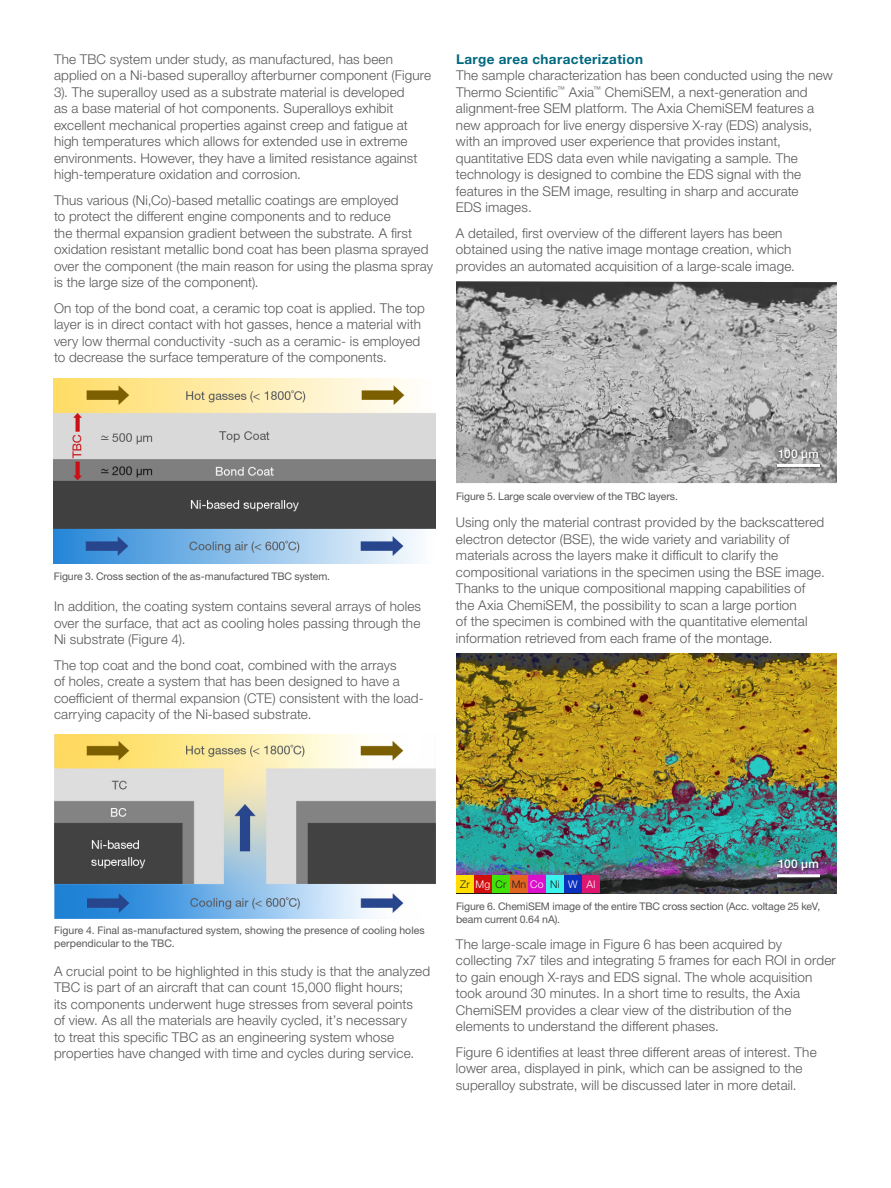
<style>
.page{position:relative;width:891px;height:1188px;background:#fff}
.page>*{position:absolute;margin:0;border:0;box-sizing:border-box;transform-origin:0 0}
.t1{font:300 13.5px/16.5px "Helvetica Neue LTW1 G";letter-spacing:.01em;color:#57585a}
.t2{font:700 13.5px "Helvetica Neue LTW1 G";letter-spacing:.03em;color:#00687f}
.t3{font:500 12px "Helvetica Neue LTW1 G";letter-spacing:.02em;color:#fff}
.t4{font:10.5px/12.6px "Helvetica Neue LTW1 G";letter-spacing:-.005em;color:#57585a}
.t5{font:300 10.5px "Helvetica Neue LTW1 G";letter-spacing:.02em;color:#231f20}
.s1{color:#fff}
</style>
<div class="page">
<img style="left:456px;top:281px;width:381px;height:202px">
<img style="left:54px;top:735px;width:381px;height:184px">
<img style="left:54px;top:379px;width:381px;height:184px">
<img style="left:456px;top:653px;width:381px;height:240px">
<div style="left:456px;top:875px;width:18px;height:18px;background:#fd0"></div>
<div style="left:564px;top:875px;width:18px;height:18px;background:#0a31bd"></div>
<div style="left:510px;top:875px;width:18px;height:18px;background:#e06521"></div>
<div style="left:546px;top:875px;width:18px;height:18px;background:#3bf2ed"></div>
<div style="left:492px;top:875px;width:18px;height:18px;background:#41e208"></div>
<div style="left:582px;top:875px;width:18px;height:18px;background:#de166f"></div>
<div style="left:528px;top:875px;width:18px;height:18px;background:#dc10cb"></div>
<div style="left:474px;top:875px;width:18px;height:18px;background:#d00e0e"></div>
<div style="left:776px;top:448px;width:47px;height:21px;background:#231f20;opacity:.75"></div>
<hr style="left:777px;top:464px;width:43px;height:3px;background:#fff">
<div style="left:776px;top:859px;width:47px;height:21px;background:#231f20;opacity:.75"></div>
<hr style="left:777px;top:874px;width:43px;height:3px;background:#fff">
<p class="t1" style="left:54px;top:51px;width:379px">The TBC system under study, as manufactured, has been applied on a Ni-based superalloy afterburner component (Figure 3). The superalloy used as a substrate material is developed<br>as a base material of hot components. Superalloys exhibit excellent mechanical properties against creep and fatigue at high temperatures which allows for extended use in extreme environments. However, they have a limited resistance against high-temperature oxidation and corrosion.</p>
<p class="t1" style="left:54px;top:192px;width:381px">Thus various (Ni,Co)-based metallic coatings are employed<br>to protect the different engine components and to reduce<br>the thermal expansion gradient between the substrate. A first oxidation resistant metallic bond coat has been plasma sprayed over the component (the main reason for using the plasma spray is the large size of the component).</p>
<p class="t1" style="left:54px;top:300px;width:372px">On top of the bond coat, a ceramic top coat is applied. The top layer is in direct contact with hot gasses, hence a material with very low thermal conductivity -such as a ceramic- is employed to decrease the surface temperature of the components.</p>
<p class="t2" style="left:456px;top:50px;width:189px">Large area characterization</p>
<p class="t1" style="left:456px;top:67px;width:378px">The sample characterization has been conducted using the new Thermo Scientific<sup>™</sup> Axia<sup>™</sup> ChemiSEM, a next-generation and alignment-free SEM platform. The Axia ChemiSEM features a new approach for live energy dispersive X-ray (EDS) analysis, with an improved user experience that provides instant, quantitative EDS data even while navigating a sample. The technology is designed to combine the EDS signal with the features in the SEM image, resulting in sharp and accurate<br>EDS images.</p>
<p class="t1" style="left:456px;top:225px;width:341px">A detailed, first overview of the different layers has been obtained using the native image montage creation, which provides an automated acquisition of a large-scale image.</p>
<p class="t4" style="left:54px;top:570px;width:278px">Figure 3. Cross section of the as-manufactured TBC system.</p>
<p class="t1" style="left:54px;top:598px;width:369px;text-align:justify">In addition, the coating system contains several arrays of holes over the surface, that act as cooling holes passing through the Ni substrate (Figure 4).</p>
<p class="t1" style="left:54px;top:656px;width:371px">The top coat and the bond coat, combined with the arrays<br>of holes, create a system that has been designed to have a coefficient of thermal expansion (CTE) consistent with the load&shy;carrying capacity of the Ni-based substrate.</p>
<p class="t4" style="left:456px;top:489px;width:223px">Figure 5. Large scale overview of the TBC layers.</p>
<p class="t3" style="left:778px;top:446px;width:42px">100 µm</p>
<p class="t1" style="left:456px;top:514px;width:370px">Using only the material contrast provided by the backscattered electron detector (BSE), the wide variety and variability of materials across the layers make it difficult to clarify the compositional variations in the specimen using the BSE image.<br>Thanks to the unique compositional mapping capabilities of the Axia ChemiSEM, the possibility to scan a large portion<br>of the specimen is combined with the quantitative elemental information retrieved from each frame of the montage.</p>
<p class="t4" style="left:54px;top:924px;width:372px">Figure 4. Final as-manufactured system, showing the presence of cooling holes perpendicular to the TBC.</p>
<p class="t1" style="left:54px;top:962px;width:378px">A crucial point to be highlighted in this study is that the analyzed TBC is part of an aircraft that can count 15,000 flight hours;<br>its components underwent huge stresses from several points<br>of view. As all the materials are heavily cycled, it’s necessary<br>to treat this specific TBC as an engineering system whose properties have changed with time and cycles during service.</p>
<p class="t5" style="left:460px;top:878px;width:137px">Zr <span class="s1">Mg</span> Cr Mn <span class="s1">Co</span> Ni <span class="s1">W Al</span></p>
<p class="t3" style="left:778px;top:856px;width:42px">100 µm</p>
<p class="t4" style="left:456px;top:900px;width:366px">Figure 6. ChemiSEM image of the entire TBC cross section (Acc. voltage 25 keV, beam current 0.64 nA).</p>
<p class="t1" style="left:456px;top:935px;width:381px">The large-scale image in Figure 6 has been acquired by collecting 7x7 tiles and integrating 5 frames for each ROI in order to gain enough X-rays and EDS signal. The whole acquisition took around 30 minutes. In a short time to results, the Axia ChemiSEM provides a clear view of the distribution of the elements to understand the different phases.</p>
<p class="t1" style="left:456px;top:1043px;width:362px">Figure 6 identifies at least three different areas of interest. The lower area, displayed in pink, which can be assigned to the superalloy substrate, will be discussed later in more detail.</p>
</div>
